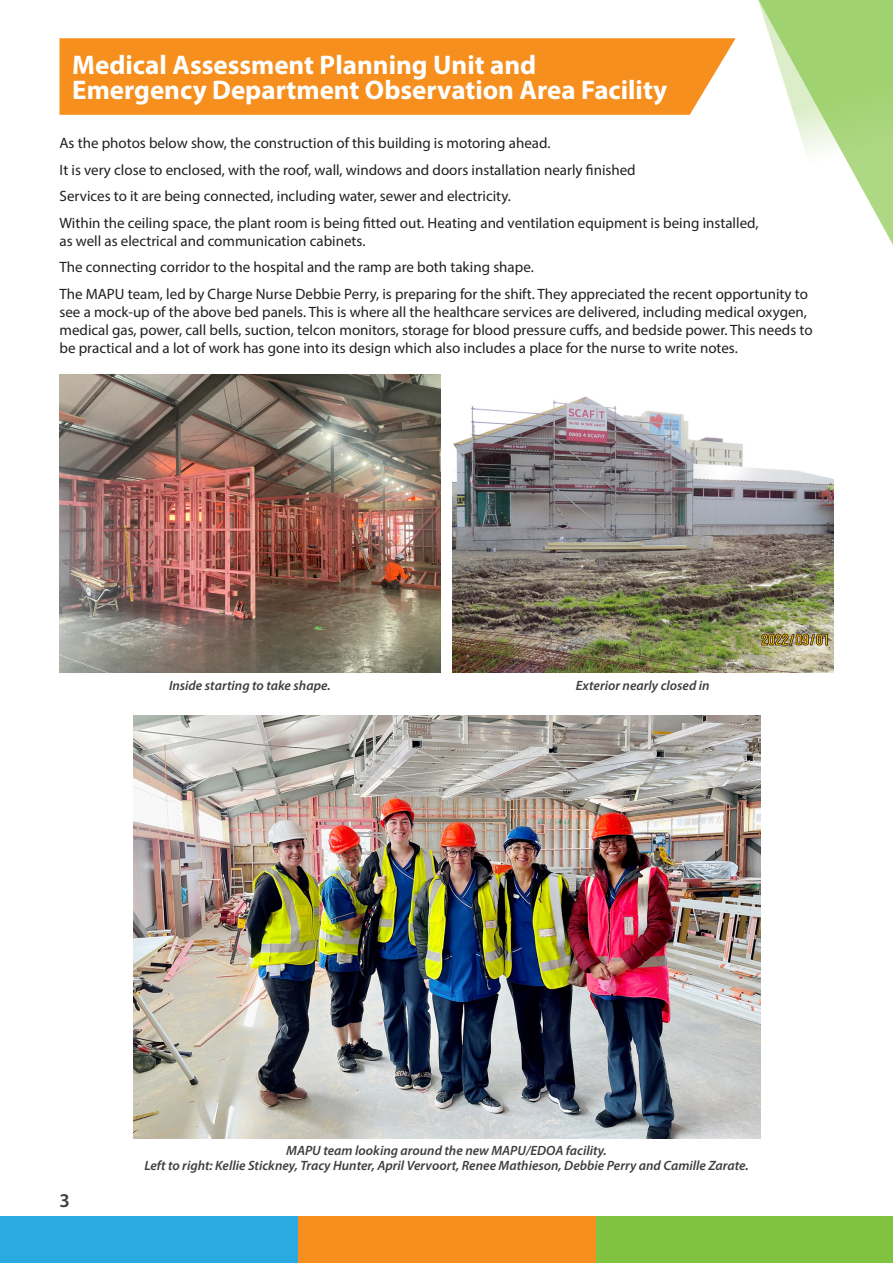
<style>
.page{position:relative;width:893px;height:1263px;background:#fff}
.page>*{position:absolute;margin:0;border:0;box-sizing:border-box;transform-origin:0 0}
.t1{font:700 27px/25.5px "Myriad Pro";color:#fff}
.t2{font:600 19.5px "Myriad Pro";color:#3e3e3f}
.t3{font:15px/26.5px "Myriad Pro";color:#231f20}
.t4{font:italic 600 13.5px/15px "Myriad Pro";color:#3e3e3f;text-align:center}
</style>
<div class="page">
<div style="left:0;top:1216px;width:298px;height:47px;background:#29abe2"></div>
<div style="left:298px;top:1216px;width:298px;height:47px;background:#f68f1e"></div>
<div style="left:596px;top:1216px;width:297px;height:47px;background:#81c340"></div>
<svg style="left:758px;top:0;width:135px;height:245px"></svg>
<div style="left:60px;top:38px;width:676px;height:77px;background:#f68f1e"></div>
<img style="left:60px;top:375px;width:380px;height:297px">
<img style="left:453px;top:396px;width:380px;height:276px">
<img style="left:133px;top:716px;width:628px;height:423px">
<h1 class="t1" style="left:72px;top:51px;width:596px">Medical Assessment Planning Unit and<br>Emergency Department Observation Area Facility</h1>
<p class="t3" style="left:60px;top:130px;width:701px">As the photos below show, the construction of this building is motoring ahead.<br>It is very close to enclosed, with the roof, wall, windows and doors installation nearly finished<br>Services to it are being connected, including water, sewer and electricity.<br>Within the ceiling space, the plant room is being fitted out. Heating and ventilation equipment is being installed,</p>
<p class="t3" style="left:60px;top:227px;width:750px">as well as electrical and communication cabinets.<br>The connecting corridor to the hospital and the ramp are both taking shape.<br>The MAPU team, led by Charge Nurse Debbie Perry, is preparing for the shift. They appreciated the recent opportunity to</p>
<p class="t3" style="left:60px;top:303px;width:755px;line-height:18px">see a mock-up of the above bed panels. This is where all the healthcare services are delivered, including medical oxygen, medical gas, power, call bells, suction, telcon monitors, storage for blood pressure cuffs, and bedside power. This needs to be practical and a lot of work has gone into its design which also includes a place for the nurse to write notes.</p>
<p class="t4" style="left:169px;top:677px;width:163px">Inside starting to take shape.</p>
<p class="t4" style="left:576px;top:677px;width:135px">Exterior nearly closed in</p>
<h2 class="t2" style="left:60px;top:1188px;width:12px">3</h2>
<p class="t4" style="left:144px;top:1143px;width:606px">MAPU team looking around the new MAPU/EDOA facility.<br>Left to right: Kellie Stickney, Tracy Hunter, April Vervoort, Renee Mathieson, Debbie Perry and Camille Zarate.</p>
</div>
